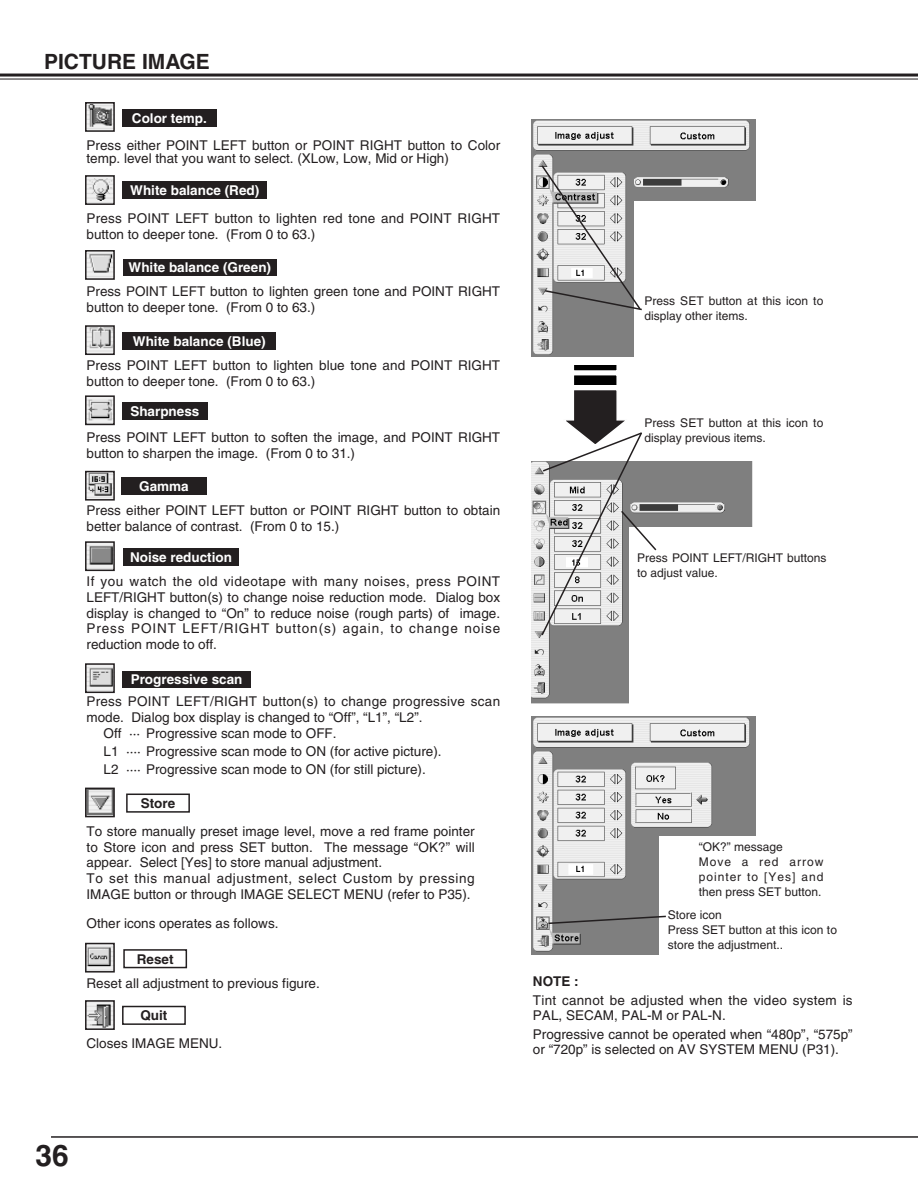
<style>
.page{position:relative;width:918px;height:1188px;background:#fff}
.page>*{position:absolute;margin:0;border:0;box-sizing:border-box;transform-origin:0 0}
.t1{font:700 30px "Helvetica";color:#231f20}
.t2{font:700 21px "Helvetica";color:#231f20}
.t3{font:13.5px/15.8px "Helvetica";color:#231f20}
.t4{font:13.5px/15px "Helvetica";letter-spacing:.02em;color:#231f20}
.t5{font:700 13.5px "Helvetica";color:#fff}
.t6{font:700 13.5px "Helvetica";color:#231f20}
.t7{font:12px/15px "Helvetica";color:#231f20}
</style>
<div class="page">
<hr style="left:0;top:74px;width:918px;height:3px;background:#231f20">
<hr style="left:0;top:79px;width:918px;height:1px;background:#231f20">
<hr style="left:51px;top:1136px;width:867px;height:2px;background:#231f20">
<div style="left:123px;top:949px;width:64px;height:19px;border:2px solid #231f20"></div>
<div style="left:126px;top:794px;width:64px;height:19px;border:2px solid #231f20"></div>
<div style="left:122px;top:1006px;width:64px;height:19px;border:2px solid #231f20"></div>
<div style="left:122px;top:477px;width:85px;height:17px;background:#231f20"></div>
<div style="left:122px;top:402px;width:85px;height:17px;background:#231f20"></div>
<div style="left:122px;top:182px;width:145px;height:17px;background:#231f20"></div>
<div style="left:123px;top:259px;width:153px;height:17px;background:#231f20"></div>
<div style="left:123px;top:333px;width:153px;height:17px;background:#231f20"></div>
<div style="left:123px;top:549px;width:116px;height:17px;background:#231f20"></div>
<div style="left:122px;top:671px;width:129px;height:17px;background:#231f20"></div>
<div style="left:122px;top:110px;width:95px;height:17px;background:#231f20"></div>
<img style="left:531px;top:119px;width:224px;height:237px">
<img style="left:531px;top:716px;width:224px;height:238px">
<img style="left:531px;top:462px;width:222px;height:242px">
<div style="left:574px;top:375px;width:42px;height:10px;background:#000"></div>
<div style="left:573px;top:374px;width:45px;height:13px;border:2px solid #fff"></div>
<div style="left:574px;top:365px;width:42px;height:5px;background:#000"></div>
<div style="left:573px;top:363px;width:45px;height:9px;border:2px solid #fff"></div>
<div style="left:634px;top:201px;width:123px;height:157px;background:#fff"></div>
<div style="left:629px;top:527px;width:127px;height:180px;background:#fff"></div>
<div style="left:659px;top:836px;width:97px;height:119px;background:#fff"></div>
<svg style="left:547px;top:915px;width:119px;height:10px"></svg>
<svg style="left:540px;top:164px;width:104px;height:147px"></svg>
<svg style="left:540px;top:390px;width:118px;height:247px"></svg>
<img style="left:88px;top:105px;width:24px;height:24px">
<div style="left:85px;top:102px;width:30px;height:30px;border:2px solid #231f20"></div>
<img style="left:88px;top:178px;width:24px;height:24px">
<div style="left:85px;top:175px;width:30px;height:30px;border:2px solid #231f20"></div>
<img style="left:88px;top:253px;width:24px;height:24px">
<div style="left:85px;top:250px;width:30px;height:30px;border:2px solid #231f20"></div>
<img style="left:88px;top:328px;width:24px;height:24px">
<div style="left:85px;top:325px;width:30px;height:30px;border:2px solid #231f20"></div>
<img style="left:88px;top:398px;width:24px;height:24px">
<div style="left:85px;top:395px;width:30px;height:30px;border:2px solid #231f20"></div>
<img style="left:88px;top:474px;width:24px;height:24px">
<div style="left:85px;top:471px;width:30px;height:30px;border:2px solid #231f20"></div>
<img style="left:88px;top:544px;width:24px;height:24px">
<div style="left:85px;top:541px;width:30px;height:30px;border:2px solid #231f20"></div>
<img style="left:88px;top:666px;width:24px;height:24px">
<div style="left:85px;top:663px;width:30px;height:30px;border:2px solid #231f20"></div>
<img style="left:88px;top:946px;width:24px;height:24px">
<div style="left:85px;top:943px;width:30px;height:30px;border:2px solid #231f20"></div>
<img style="left:88px;top:791px;width:24px;height:23px">
<div style="left:85px;top:788px;width:30px;height:29px;border:2px solid #231f20"></div>
<img style="left:88px;top:1003px;width:24px;height:24px">
<div style="left:85px;top:1000px;width:30px;height:30px;border:2px solid #231f20"></div>
<h2 class="t2" style="left:44px;top:53px;width:167px">PICTURE IMAGE</h2>
<p class="t5" style="left:132px;top:113px;width:76px">Color temp.</p>
<p class="t3" style="left:87px;top:141px;width:415px;line-height:12.8px">Press either POINT LEFT button or POINT RIGHT button to Color temp. level that you want to select. (XLow, Low, Mid or High)</p>
<p class="t5" style="left:130px;top:186px;width:130px">White balance (Red)</p>
<p class="t3" style="left:87px;top:212px;width:415px">Press POINT LEFT button to lighten red tone and POINT RIGHT button to deeper tone. (From 0 to 63.)</p>
<p class="t5" style="left:129px;top:262px;width:144px">White balance (Green)</p>
<p class="t3" style="left:87px;top:285px;width:415px">Press POINT LEFT button to lighten green tone and POINT RIGHT button to deeper tone. (From 0 to 63.)</p>
<p class="t5" style="left:133px;top:337px;width:134px">White balance (Blue)</p>
<p class="t3" style="left:87px;top:359px;width:415px">Press POINT LEFT button to lighten blue tone and POINT RIGHT button to deeper tone. (From 0 to 63.)</p>
<p class="t5" style="left:130px;top:406px;width:71px">Sharpness</p>
<p class="t3" style="left:87px;top:430px;width:415px">Press POINT LEFT button to soften the image, and POINT RIGHT button to sharpen the image. (From 0 to 31.)</p>
<p class="t5" style="left:139px;top:481px;width:51px">Gamma</p>
<p class="t3" style="left:87px;top:504px;width:415px">Press either POINT LEFT button or POINT RIGHT button to obtain better balance of contrast. (From 0 to 15.)</p>
<p class="t5" style="left:130px;top:552px;width:104px">Noise reduction</p>
<p class="t3" style="left:87px;top:575px;width:415px;text-align:justify">If you watch the old videotape with many noises, press POINT LEFT/RIGHT button(s) to change noise reduction mode. Dialog box display is changed to “On” to reduce noise (rough parts) of image.<br>Press POINT LEFT/RIGHT button(s) again, to change noise reduction mode to off.</p>
<p class="t5" style="left:131px;top:674px;width:113px">Progressive scan</p>
<p class="t4" style="left:87px;top:695px;width:415px">Press POINT LEFT/RIGHT button(s) to change progressive scan</p>
<p class="t3" style="left:87px;top:711px;width:338px">mode. Dialog box display is changed to “Off”, “L1”, “L2”.</p>
<p class="t3" style="left:104px;top:727px;width:235px">Off ··· Progressive scan mode to OFF.</p>
<p class="t3" style="left:104px;top:743px;width:340px;line-height:17.9px">L1 ···· Progressive scan mode to ON (for active picture).<br>L2 ···· Progressive scan mode to ON (for still picture).</p>
<p class="t6" style="left:141px;top:798px;width:36px">Store</p>
<p class="t3" style="left:87px;top:825px;width:390px">To store manually preset image level, move a red frame pointer to Store icon and press SET button. The message “OK?” will appear. Select [Yes] to store manual adjustment.<br>To set this manual adjustment, select Custom by pressing IMAGE button or through IMAGE SELECT MENU (refer to P35).</p>
<p class="t3" style="left:87px;top:917px;width:194px">Other icons operates as follows.</p>
<p class="t6" style="left:137px;top:954px;width:38px">Reset</p>
<p class="t3" style="left:87px;top:977px;width:235px">Reset all adjustment to previous figure.</p>
<p class="t6" style="left:140px;top:1011px;width:28px">Quit</p>
<p class="t3" style="left:87px;top:1037px;width:137px">Closes IMAGE MENU.</p>
<p class="t7" style="left:644px;top:295px;width:180px">Press SET button at this icon to display other items.</p>
<p class="t7" style="left:644px;top:416px;width:180px">Press SET button at this icon to display previous items.</p>
<p class="t7" style="left:637px;top:551px;width:191px">Press POINT LEFT/RIGHT buttons to adjust value.</p>
<p class="t7" style="left:699px;top:840px;width:126px">“OK?” message<br>Move a red arrow pointer to [Yes] and then press SET button.</p>
<p class="t7" style="left:668px;top:908px;width:171px">Store icon<br>Press SET button at this icon to store the adjustment..</p>
<p class="t6" style="left:533px;top:976px;width:47px">NOTE :</p>
<p class="t4" style="left:533px;top:994px;width:321px">Tint cannot be adjusted when the video system is<br>PAL, SECAM, PAL-M or PAL-N.</p>
<p class="t3" style="left:533px;top:1028px;width:321px;line-height:15px">Progressive cannot be operated when “480p”, “575p” or “720p” is selected on AV SYSTEM MENU (P31).</p>
<h1 class="t1" style="left:36px;top:1145px;width:35px">36</h1>
</div>
